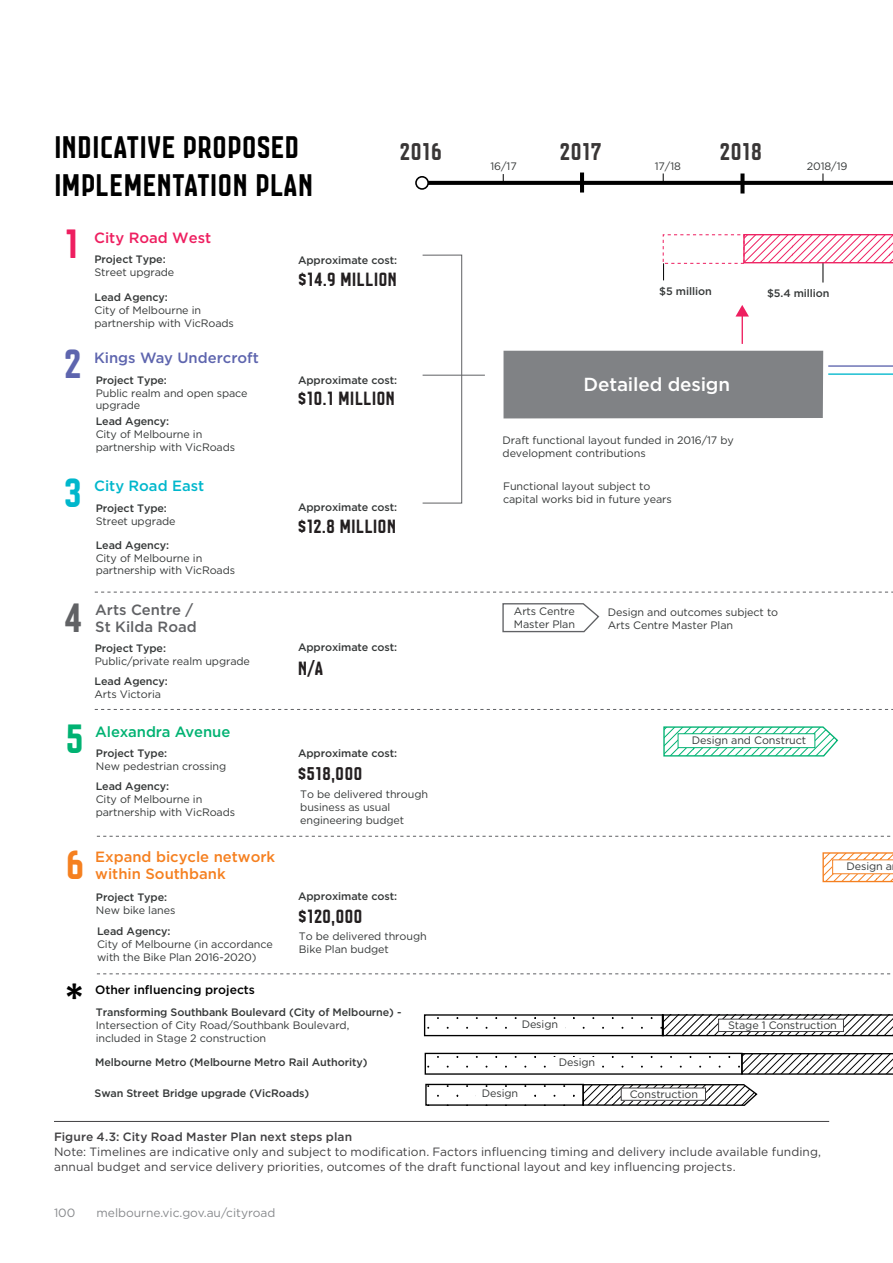
<style>
.page{position:relative;width:893px;height:1263px;background:#fff}
.page>*{position:absolute;margin:0;border:0;box-sizing:border-box;transform-origin:0 0}
.t1{font:43.2px "Co M";color:#ee1f60}
.t2{font:43.2px "Co M";color:#5e65ae}
.t3{font:43.2px "Co M";color:#616265}
.t4{font:43.2px "Co M";color:#00b7cc}
.t5{font:43.2px "Co M";color:#f58020}
.t6{font:43.2px "Co M";color:#000}
.t7{font:43.2px "Co M";color:#00b272}
.t8{font:33px/37.5px "Co M";color:#000}
.t9{font:25.65px "Co M";color:#393636}
.t10{font:20.25px "Co M";color:#231f20}
.t11{font:19.5px "Co M";color:#231f20;scale:1.04 1}
.t12{font:500 18.9px "Gotham";letter-spacing:-.01em;color:#fff}
.t13{font:500 14.85px/17.9px "Gotham";color:#f58020}
.t14{font:500 14.85px/17.9px "Gotham";color:#616265}
.t15{font:500 14.85px "Gotham";color:#5e65ae}
.t16{font:500 14.85px "Gotham";color:#00b272}
.t17{font:500 14.85px "Gotham";color:#ee1f60}
.t18{font:500 14.85px "Gotham";color:#00b7cc}
.t19{font:500 12.15px "Gotham";color:#000}
.t20{font:12px/15px "Gotham";letter-spacing:.005em;color:#414042}
.t21{font:12px "Gotham";color:#888a8d}
.t22{font:10.8px/12.9px "Gotham";letter-spacing:-.01em;color:#353838}
.t23{font:500 10.8px/12.9px "Gotham";letter-spacing:-.01em;color:#353838}
.s1{font-weight:500}
.s2{font-weight:400}
</style>
<div class="page">
<svg style="left:95px;top:592px;width:798px;height:1px"></svg>
<svg style="left:95px;top:709px;width:798px;height:1px"></svg>
<svg style="left:97px;top:836px;width:794px;height:1px"></svg>
<svg style="left:97px;top:973px;width:794px;height:1px"></svg>
<svg style="left:429px;top:181px;width:464px;height:4px;background:#060606"></svg>
<svg style="left:415px;top:176px;width:14px;height:14px"></svg>
<hr style="left:580px;top:172px;width:4px;height:21px;background:#000">
<svg style="left:740px;top:173px;width:4px;height:20px"></svg>
<svg style="left:502px;top:603px;width:98px;height:30px"></svg>
<svg style="left:663px;top:726px;width:176px;height:31px"></svg>
<svg style="left:741px;top:1052px;width:152px;height:23px"></svg>
<svg style="left:744px;top:234px;width:149px;height:49px"></svg>
<div style="left:422px;top:255px;width:40px;height:249px;border:1px solid #616265"></div>
<hr style="left:423px;top:375px;width:62px;height:1px;background:#616265">
<svg style="left:663px;top:264px;width:1px;height:16px"></svg>
<svg style="left:735px;top:305px;width:14px;height:39px"></svg>
<svg style="left:503px;top:351px;width:390px;height:68px"></svg>
<div style="left:424px;top:1014px;width:240px;height:22px;border:1px solid #000"></div>
<svg style="left:662px;top:1014px;width:231px;height:22px"></svg>
<div style="left:425px;top:1084px;width:159px;height:22px;border:1px solid #000"></div>
<div style="left:425px;top:1053px;width:318px;height:22px;border:1px solid #000"></div>
<svg style="left:822px;top:852px;width:71px;height:31px"></svg>
<div style="left:678px;top:734px;width:137px;height:14px;background:#fff"></div>
<div style="left:678px;top:733px;width:137px;height:15px;border:1px solid #00b272"></div>
<svg style="left:582px;top:1083px;width:176px;height:23px"></svg>
<div style="left:621px;top:1088px;width:84px;height:12px;background:#fff"></div>
<div style="left:719px;top:1019px;width:124px;height:12px;background:#fff"></div>
<div style="left:718px;top:1019px;width:126px;height:13px;border:1px solid #414042"></div>
<hr style="left:54px;top:1121px;width:775px;height:1px;background:#414042">
<p class="t8" style="left:54px;top:126px;width:261px">INDICATIVE PROPOSED<br>IMPLEMENTATION PLAN</p>
<p class="t9" style="left:400px;top:132px;width:44px">2016</p>
<p class="t9" style="left:560px;top:133px;width:43px">2017</p>
<p class="t9" style="left:720px;top:133px;width:44px">2018</p>
<p class="t22" style="left:490px;top:159px;width:28px">16/17</p>
<p class="t22" style="left:655px;top:159px;width:28px">17/18</p>
<p class="t22" style="left:807px;top:159px;width:42px">2018/19</p>
<p class="t1" style="left:64px;top:212px;width:17px">1</p>
<p class="t17" style="left:94px;top:228px;width:119px">City Road West</p>
<p class="t22" style="left:94px;top:253px;width:81px"><span class="s1">Project Type:<br></span>Street upgrade</p>
<p class="t22" style="left:94px;top:291px;width:141px"><span class="s1">Lead Agency:<br></span>City of Melbourne in partnership with VicRoads</p>
<p class="t23" style="left:298px;top:253px;width:101px">Approximate cost:</p>
<p class="t10" style="left:298px;top:264px;width:100px">$14.9 MILLION</p>
<p class="t23" style="left:659px;top:284px;width:54px">$5 million</p>
<p class="t23" style="left:767px;top:287px;width:64px">$5.4 million</p>
<p class="t2" style="left:64px;top:332px;width:19px">2</p>
<p class="t15" style="left:94px;top:348px;width:166px">Kings Way Undercroft</p>
<p class="t22" style="left:96px;top:373px;width:153px"><span class="s1">Project Type:<br></span>Public realm and open space upgrade</p>
<p class="t22" style="left:96px;top:415px;width:141px"><span class="s1">Lead Agency:<br></span>City of Melbourne in partnership with VicRoads</p>
<p class="t23" style="left:298px;top:373px;width:101px">Approximate cost:</p>
<p class="t10" style="left:298px;top:384px;width:99px">$10.1 MILLION</p>
<p class="t12" style="left:584px;top:372px;width:148px">Detailed design</p>
<p class="t22" style="left:503px;top:434px;width:233px">Draft functional layout funded in 2016/17 by development contributions</p>
<p class="t4" style="left:64px;top:461px;width:19px">3</p>
<p class="t18" style="left:94px;top:476px;width:112px">City Road East</p>
<p class="t22" style="left:96px;top:502px;width:81px"><span class="s1">Project Type:<br></span>Street upgrade</p>
<p class="t23" style="left:298px;top:500px;width:101px">Approximate cost:</p>
<p class="t10" style="left:298px;top:512px;width:100px">$12.8 MILLION</p>
<p class="t22" style="left:503px;top:479px;width:170px">Functional layout subject to capital works bid in future years</p>
<p class="t22" style="left:96px;top:538px;width:141px"><span class="s1">Lead Agency:<br></span>City of Melbourne in partnership with VicRoads</p>
<p class="t3" style="left:64px;top:586px;width:20px">4</p>
<p class="t14" style="left:95px;top:600px;width:103px">Arts Centre /<br>St Kilda Road</p>
<p class="t22" style="left:514px;top:604px;width:63px">Arts Centre<br>Master Plan</p>
<p class="t22" style="left:608px;top:605px;width:172px">Design and outcomes subject to<br>Arts Centre Master Plan</p>
<p class="t22" style="left:95px;top:642px;width:157px"><span class="s1">Project Type:<br></span>Public/private realm upgrade</p>
<p class="t22" style="left:94px;top:674px;width:75px"><span class="s1">Lead Agency:<br></span>Arts Victoria</p>
<p class="t23" style="left:298px;top:641px;width:101px">Approximate cost:</p>
<p class="t10" style="left:298px;top:653px;width:27px">N/A</p>
<p class="t7" style="left:66px;top:707px;width:20px">5</p>
<p class="t16" style="left:95px;top:722px;width:137px">Alexandra Avenue</p>
<p class="t22" style="left:96px;top:747px;width:132px"><span class="s1">Project Type:<br></span>New pedestrian crossing</p>
<p class="t22" style="left:96px;top:780px;width:141px"><span class="s1">Lead Agency:<br></span>City of Melbourne in partnership with VicRoads</p>
<p class="t23" style="left:298px;top:747px;width:101px">Approximate cost:</p>
<p class="t11" style="left:298px;top:759px;width:64px">$518,000</p>
<p class="t22" style="left:300px;top:787px;width:129px">To be delivered through business as usual engineering budget</p>
<p class="t22" style="left:692px;top:733px;width:116px">Design and Construct</p>
<p class="t5" style="left:66px;top:833px;width:20px">6</p>
<p class="t13" style="left:95px;top:847px;width:181px">Expand bicycle network within Southbank</p>
<p class="t22" style="left:846px;top:859px;width:47px">Design a</p>
<p class="t23" style="left:96px;top:891px;width:81px">Project Type:<br><span class="s2">New bike lanes</span></p>
<p class="t22" style="left:97px;top:924px;width:177px"><span class="s1">Lead Agency:<br></span>City of Melbourne (in accordance with the Bike Plan 2016-2020)</p>
<p class="t23" style="left:298px;top:890px;width:101px">Approximate cost:</p>
<p class="t10" style="left:298px;top:901px;width:66px">$120,000</p>
<p class="t22" style="left:299px;top:930px;width:129px">To be delivered through<br>Bike Plan budget</p>
<p class="t6" style="left:66px;top:966px;width:19px">*</p>
<p class="t19" style="left:95px;top:982px;width:161px">Other influencing projects</p>
<p class="t22" style="left:96px;top:1005px;width:307px"><span class="s1">Transforming Southbank Boulevard (City of Melbourne) -<br></span>Intersection of City Road/Southbank Boulevard,<br>included in Stage 2 construction</p>
<p class="t23" style="left:95px;top:1055px;width:274px">Melbourne Metro (Melbourne Metro Rail Authority)</p>
<p class="t22" style="left:522px;top:1017px;width:38px">Design</p>
<p class="t22" style="left:559px;top:1055px;width:38px">Design</p>
<p class="t22" style="left:728px;top:1018px;width:110px">Stage 1 Construction</p>
<p class="t23" style="left:95px;top:1087px;width:216px">Swan Street Bridge upgrade (VicRoads)</p>
<p class="t22" style="left:482px;top:1086px;width:38px">Design</p>
<p class="t22" style="left:630px;top:1087px;width:70px">Construction</p>
<p class="t20" style="left:54px;top:1129px;width:769px"><span class="s1">Figure 4.3: City Road Master Plan next steps plan<br></span>Note: Timelines are indicative only and subject to modification. Factors influencing timing and delivery include available funding, annual budget and service delivery priorities, outcomes of the draft functional layout and key influencing projects.</p>
<p class="t21" style="left:54px;top:1205px;width:23px">100</p>
<p class="t21" style="left:97px;top:1205px;width:180px">melbourne.vic.gov.au/cityroad</p>
</div>
